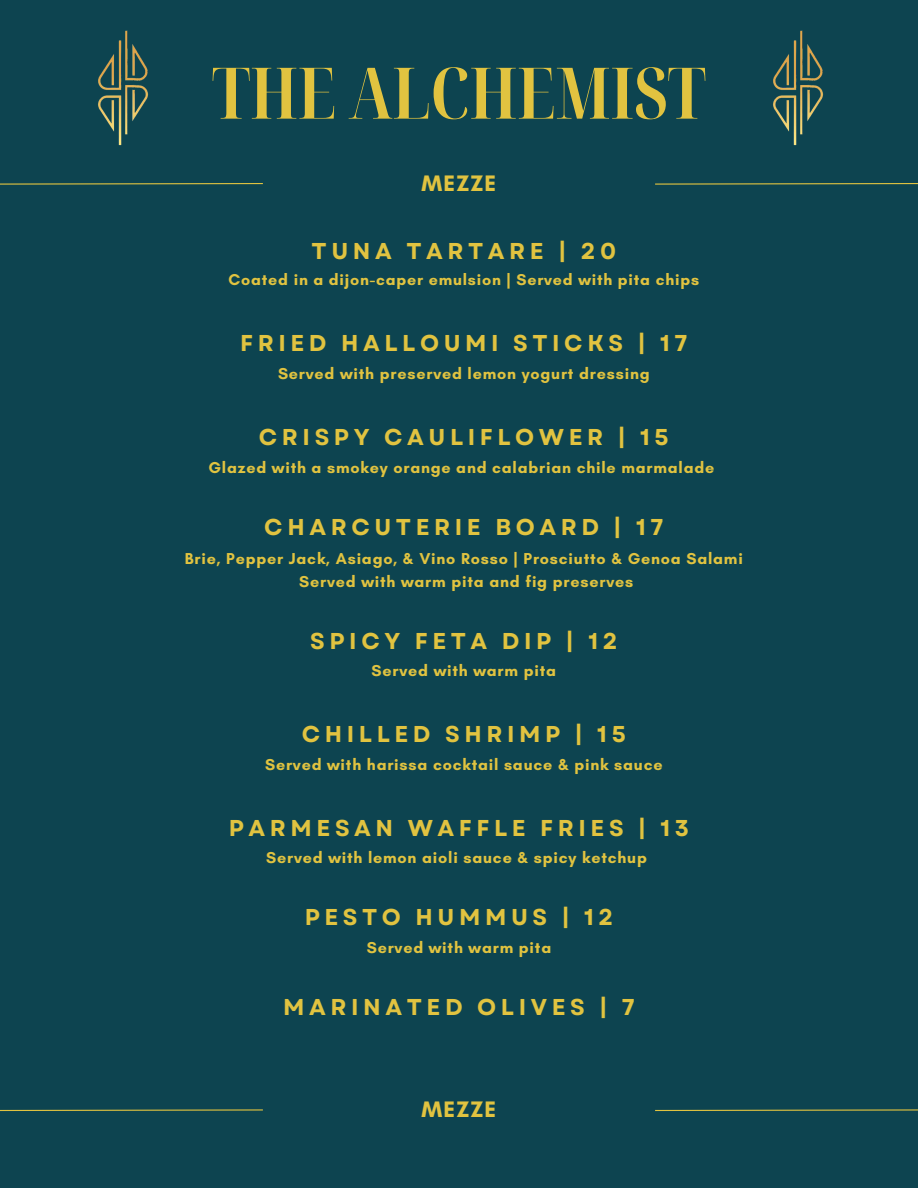
<style>
.page{position:relative;width:918px;height:1188px;background:#0d4450}
.page>*{position:absolute;margin:0;border:0;box-sizing:border-box;transform-origin:0 0}
.t1{font:700 extra-condensed 71.1px "Noto Serif Display";color:#e1c340}
.t2{font:700 22.95px "Garet";letter-spacing:.2em;color:#e1c340}
.t3{font:700 22.8px "Glacial Indifference";letter-spacing:.05em;color:#e1c340}
.t4{font:700 16.05px "Glacial Indifference";letter-spacing:.05em;color:#e1c340}
</style>
<div class="page">
<svg style="left:0;top:183px;width:263px;height:2px"></svg>
<svg style="left:655px;top:183px;width:263px;height:2px"></svg>
<svg style="left:0;top:1109px;width:263px;height:3px"></svg>
<svg style="left:655px;top:1109px;width:263px;height:2px"></svg>
<img style="left:773px;top:30px;width:51px;height:116px">
<img style="left:98px;top:30px;width:51px;height:116px">
<p class="t1" style="left:212px;top:43px;width:495px">THE ALCHEMIST</p>
<p class="t3" style="left:422px;top:169px;width:76px">MEZZE</p>
<p class="t2" style="left:312px;top:235px;width:306px">TUNA TARTARE | 20</p>
<p class="t4" style="left:229px;top:270px;width:472px">Coated in a dijon-caper emulsion | Served with pita chips</p>
<p class="t2" style="left:240px;top:327px;width:449px">FRIED HALLOUMI STICKS | 17</p>
<p class="t4" style="left:278px;top:363px;width:373px">Served with preserved lemon yogurt dressing</p>
<p class="t2" style="left:259px;top:420px;width:411px">CRISPY CAULIFLOWER | 15</p>
<p class="t4" style="left:209px;top:458px;width:507px">Glazed with a smokey orange and calabrian chile marmalade</p>
<p class="t2" style="left:264px;top:511px;width:401px">CHARCUTERIE BOARD | 17</p>
<p class="t4" style="left:185px;top:549px;width:560px">Brie, Pepper Jack, Asiago, &amp; Vino Rosso | Prosciutto &amp; Genoa Salami</p>
<p class="t4" style="left:299px;top:571px;width:335px">Served with warm pita and fig preserves</p>
<p class="t2" style="left:310px;top:624px;width:309px">SPICY FETA DIP | 12</p>
<p class="t4" style="left:372px;top:661px;width:186px">Served with warm pita</p>
<p class="t2" style="left:302px;top:718px;width:326px">CHILLED SHRIMP | 15</p>
<p class="t4" style="left:265px;top:754px;width:399px">Served with harissa cocktail sauce &amp; pink sauce</p>
<p class="t2" style="left:229px;top:811px;width:462px">PARMESAN WAFFLE FRIES | 13</p>
<p class="t4" style="left:266px;top:848px;width:382px">Served with lemon aioli sauce &amp; spicy ketchup</p>
<p class="t2" style="left:305px;top:901px;width:310px">PESTO HUMMUS | 12</p>
<p class="t4" style="left:367px;top:938px;width:186px">Served with warm pita</p>
<p class="t2" style="left:283px;top:991px;width:353px">MARINATED OLIVES | 7</p>
<h1 class="t3" style="left:422px;top:1095px;width:76px">MEZZE</h1>
</div>
